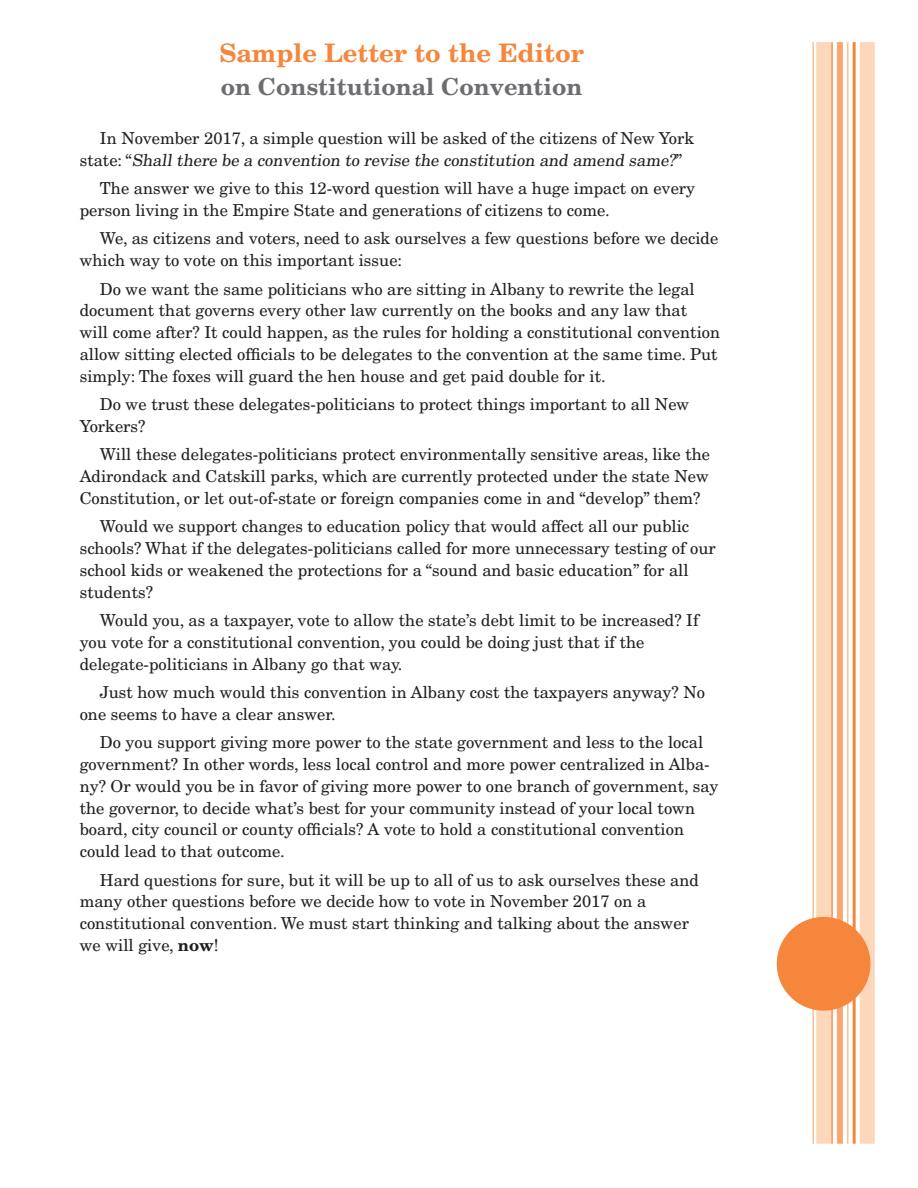
<style>
.page{position:relative;width:918px;height:1188px;background:#fff}
.page>*{position:absolute;margin:0;border:0;box-sizing:border-box;transform-origin:0 0}
.t1{font:700 25.5px "New Century Schlbk LT Std";color:#f5863b}
.t2{font:700 23.4px "New Century Schlbk LT Std";color:#6c6d70}
.BODY{font:16.5px/21.8px "New Century Schlbk LT Std";color:#231f20}
.s1{font-weight:700}
</style>
<div class="page">
<hr style="left:853px;top:42px;width:3px;height:1102px;background:#f5863b">
<hr style="left:847px;top:42px;width:2px;height:1102px;background:#fbbf93">
<div style="left:860px;top:42px;width:15px;height:1102px;background:#fdd7ba"></div>
<div style="left:837px;top:42px;width:6px;height:1102px;background:#f9a66f"></div>
<hr style="left:831px;top:42px;width:2px;height:1102px;background:#f5863b">
<hr style="left:812px;top:42px;width:2px;height:1102px;background:#fbbf93">
<div style="left:816px;top:42px;width:15px;height:1102px;background:#fdd7ba"></div>
<div style="left:777px;top:917px;width:93px;height:94px;background:#f5863b;border-radius:50%"></div>
<p class="t1" style="left:219px;top:37px;width:366px">Sample Letter to the Editor</p>
<p class="t2" style="left:221px;top:72px;width:363px">on Constitutional Convention</p>
<p class="BODY" style="left:80px;top:127px;width:616px;text-indent:20px">In November 2017, a simple question will be asked of the citizens of New York s t a t e : “ Shall there be a convention to revise the constitution and amend same?”</p>
<p class="BODY" style="left:80px;top:177px;width:617px;text-indent:20px">The answer we give to this 12-word question will have a huge impact on every person living in the Empire State and generations of citizens to come.</p>
<p class="BODY" style="left:80px;top:228px;width:640px;text-indent:20px">We, as citizens and voters, need to ask ourselves a few questions before we decide which way to vote on this important issue:</p>
<p class="BODY" style="left:80px;top:278px;width:642px;text-indent:20px">Do we want the same politicians who are sitting in Albany to rewrite the legal document that governs every other law currently on the books and any law that<br>will come after? It could happen, as the rules for holding a constitutional convention allow sitting elected officials to be delegates to the convention at the same time. Put simply: The foxes will guard the hen house and get paid double for it.</p>
<p class="BODY" style="left:80px;top:393px;width:611px;text-indent:20px">Do we trust these delegates-politicians to protect things important to all New<br>Yorkers?</p>
<p class="BODY" style="left:80px;top:444px;width:632px;text-align:justify;text-indent:20px">Will these delegates-politicians protect environmentally sensitive areas, like the Adirondack and Catskill parks, which are currently protected under the state New Constitution, or let out-of-state or foreign companies come in and “develop” them?</p>
<p class="BODY" style="left:80px;top:516px;width:638px;text-indent:20px">Would we support changes to education policy that would affect all our public schools? What if the delegates-politicians called for more unnecessary testing of our school kids or weakened the protections for a “sound and basic education” for all students?</p>
<p class="BODY" style="left:80px;top:609px;width:620px;text-indent:20px">Would you, as a taxpayer, vote to allow the state’s debt limit to be increased? If you vote for a constitutional convention, you could be doing just that if the delegate-politicians in Albany go that way.</p>
<p class="BODY" style="left:80px;top:681px;width:627px;text-indent:20px">Just how much would this convention in Albany cost the taxpayers anyway? No one seems to have a clear answer.</p>
<p class="BODY" style="left:80px;top:732px;width:640px;text-indent:20px">Do you support giving more power to the state government and less to the local government? In other words, less local control and more power centralized in Alba&shy;ny? Or would you be in favor of giving more power to one branch of government, say the governor, to decide what’s best for your community instead of your local town board, city council or county officials? A vote to hold a constitutional convention could lead to that outcome.</p>
<p class="BODY" style="left:80px;top:869px;width:621px;text-indent:20px">Hard questions for sure, but it will be up to all of us to ask ourselves these and many other questions before we decide how to vote in November 2017 on a constitutional convention. We must start thinking and talking about the answer we will give, <span class="s1">now</span>!</p>
</div>
